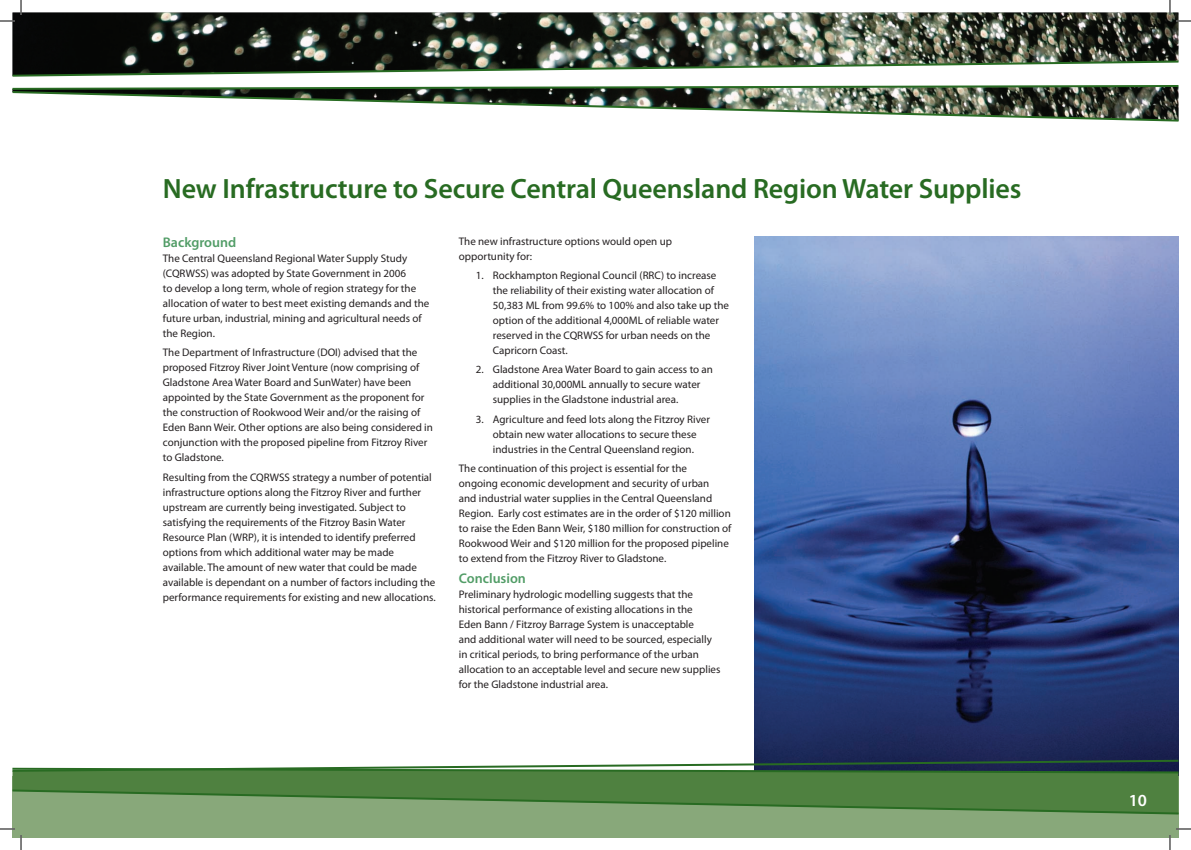
<style>
.page{position:relative;width:1191px;height:850px;background:#fff}
.page>*{position:absolute;margin:0;border:0;box-sizing:border-box;transform-origin:0 0}
.Third_Head{font:600 28px "Myriad Pro";letter-spacing:-.005em;color:#286b22}
.t1{font:600 17px "Myriad Pro";color:#fff}
.sub_sub_3{font:600 14px "Myriad Pro";color:#529d67}
.Body_txt{font:11px/15px "Myriad Pro";color:#231f20}
.number_indent{font:11px/15px "Myriad Pro";color:#231f20}
</style>
<div class="page">
<img style="left:754px;top:236px;width:424px;height:523px">
<div style="left:12px;top:776px;width:1166px;height:61px;background:#88a87a"></div>
<img style="left:12px;top:12px;width:1166px;height:48px">
<div style="left:12px;top:774px;width:1166px;height:14px;background:#4f8140"></div>
<img style="left:12px;top:60px;width:1166px;height:17px">
<img style="left:12px;top:85px;width:1166px;height:37px">
<svg style="left:12px;top:759px;width:1166px;height:15px"></svg>
<svg style="left:12px;top:788px;width:1166px;height:27px"></svg>
<svg style="left:0;top:0;width:22px;height:22px"></svg>
<svg style="left:0;top:828px;width:22px;height:22px"></svg>
<svg style="left:1168px;top:0;width:22px;height:22px"></svg>
<svg style="left:1168px;top:828px;width:22px;height:22px"></svg>
<p class="Third_Head" style="left:163px;top:171px;width:859px">New Infrastructure to Secure Central Queensland Region Water Supplies</p>
<p class="sub_sub_3" style="left:163px;top:233px;width:75px">Background</p>
<p class="Body_txt" style="left:163px;top:251px;width:268px">The Central Queensland Regional Water Supply Study (CQRWSS) was adopted by State Government in 2006<br>to develop a long term, whole of region strategy for the allocation of water to best meet existing demands and the future urban, industrial, mining and agricultural needs of the Region.</p>
<p class="Body_txt" style="left:163px;top:345px;width:271px">The Department of Infrastructure (DOI) advised that the proposed Fitzroy River Joint Venture (now comprising of Gladstone Area Water Board and SunWater) have been appointed by the State Government as the proponent for the construction of Rookwood Weir and/or the raising of Eden Bann Weir. Other options are also being considered in conjunction with the proposed pipeline from Fitzroy River to Gladstone.</p>
<p class="Body_txt" style="left:163px;top:469px;width:274px">Resulting from the CQRWSS strategy a number of potential infrastructure options along the Fitzroy River and further upstream are currently being investigated. Subject to satisfying the requirements of the Fitzroy Basin Water Resource Plan (WRP), it is intended to identify preferred options from which additional water may be made available. The amount of new water that could be made available is dependant on a number of factors including the performance requirements for existing and new allocations.</p>
<p class="Body_txt" style="left:458px;top:233px;width:215px">The new infrastructure options would open up opportunity for:</p>
<p class="number_indent" style="left:492px;top:268px;width:238px;text-indent:-17px">1. Rockhampton Regional Council (RRC) to increase the reliability of their existing water allocation of 50,383 ML from 99.6% to 100% and also take up the option of the additional 4,000ML of reliable water reserved in the CQRWSS for urban needs on the Capricorn Coast.</p>
<p class="number_indent" style="left:492px;top:362px;width:221px;text-indent:-17px">2. Gladstone Area Water Board to gain access to an additional 30,000ML annually to secure water supplies in the Gladstone industrial area.</p>
<p class="number_indent" style="left:475px;top:411px;width:236px;text-align:center">3. Agriculture and feed lots along the Fitzroy River obtain new water allocations to secure these industries in the Central Queensland region.</p>
<p class="Body_txt" style="left:458px;top:460px;width:274px">The continuation of this project is essential for the<br>ongoing economic development and security of urban<br>and industrial water supplies in the Central Queensland Region. Early cost estimates are in the order of $120 million to raise the Eden Bann Weir, $180 million for construction of Rookwood Weir and $120 million for the proposed pipeline to extend from the Fitzroy River to Gladstone.</p>
<p class="sub_sub_3" style="left:458px;top:569px;width:69px">Conclusion</p>
<p class="Body_txt" style="left:458px;top:586px;width:263px">Preliminary hydrologic modelling suggests that the historical performance of existing allocations in the<br>Eden Bann / Fitzroy Barrage System is unacceptable<br>and additional water will need to be sourced, especially in critical periods, to bring performance of the urban allocation to an acceptable level and secure new supplies for the Gladstone industrial area.</p>
<h2 class="t1" style="left:1128px;top:790px;width:20px">10</h2>
</div>
